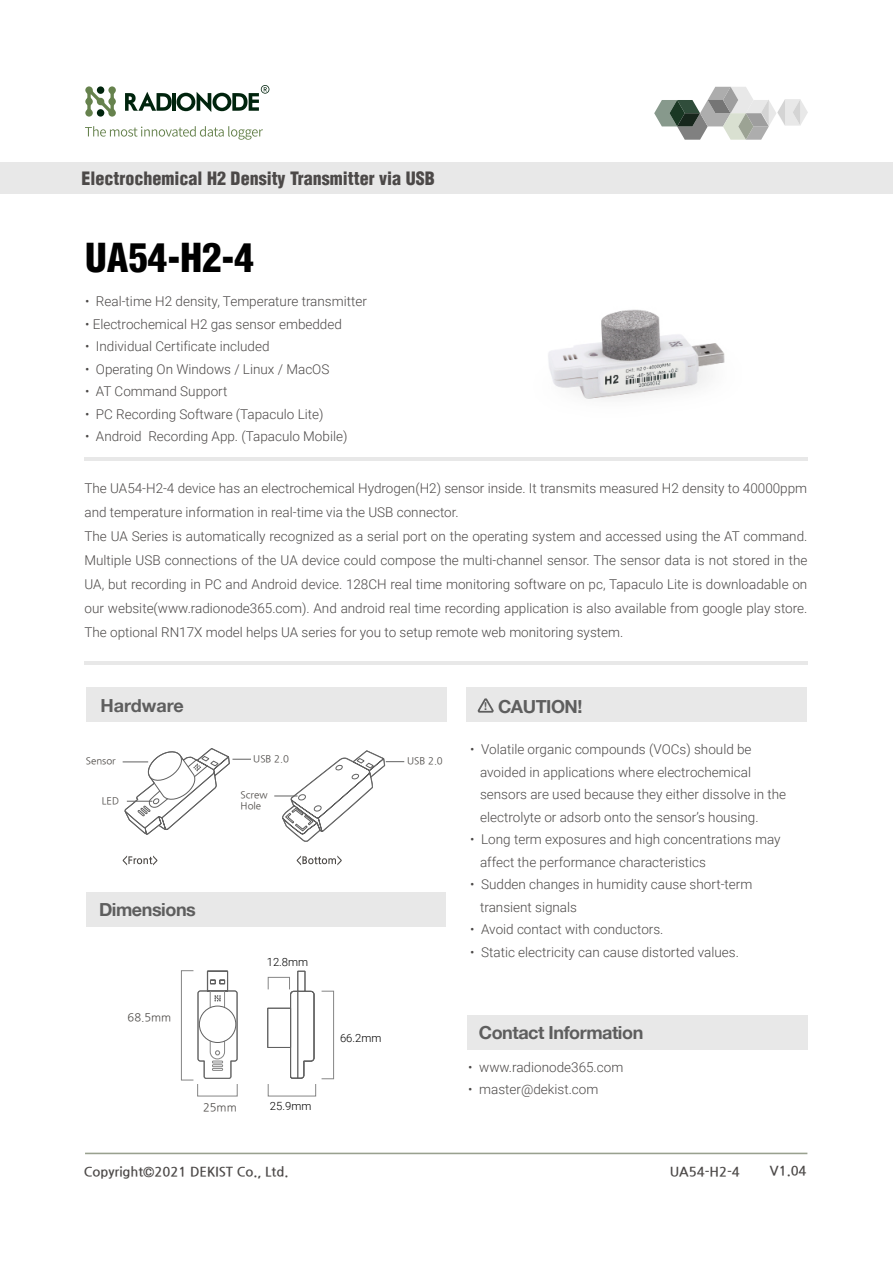
<style>
.page{position:relative;width:893px;height:1263px;background:#fff}
.page>*{position:absolute;margin:0;border:0;box-sizing:border-box;transform-origin:0 0}
.t1{font:900 condensed 39px "Helvetica";color:#000}
.t2{font:900 condensed 18px "Helvetica";color:#4c4948}
.t3{font:700 18px "Helvetica 75";letter-spacing:-.025em;color:#5e5e5e}
.t4{font:700 18px "Helvetica 75";color:#5e5e5e}
.t5{font:300 13.5px/24px "Roboto";color:#4c4948}
.t6{font:700 13.2px "Nanum Gothic";color:#4c4948}
.t7{font:300 11.25px "Roboto";color:#000}
.t8{font:11.1px "Nanum Gothic";color:#4d4a47}
.t9{font:9.75px/11.7px "Nanum Gothic";color:#4d4a47}
.s1{font-size:10.8px}
</style>
<div class="page">
<div style="left:0;top:163px;width:893px;height:31px;background:#e8e8e8"></div>
<svg style="left:85px;top:126px;width:178px;height:14px"></svg>
<svg style="left:85px;top:86px;width:31px;height:31px"></svg>
<svg style="left:125px;top:85px;width:144px;height:27px"></svg>
<svg style="left:654px;top:87px;width:154px;height:53px"></svg>
<hr style="left:85px;top:1153px;width:722px;height:1px;background:#99a18f">
<hr style="left:85px;top:458px;width:723px;height:3px;background:#e8e8e8">
<hr style="left:85px;top:661px;width:723px;height:3px;background:#e8e8e8">
<img style="left:548px;top:309px;width:177px;height:91px">
<div style="left:86px;top:687px;width:360px;height:35px;background:#e8e8e8"></div>
<div style="left:467px;top:1015px;width:340px;height:34px;background:#e8e8e8"></div>
<div style="left:467px;top:687px;width:340px;height:35px;background:#e8e8e8"></div>
<svg style="left:477px;top:698px;width:17px;height:15px"></svg>
<div style="left:86px;top:892px;width:360px;height:34px;background:#e8e8e8"></div>
<div style="left:321px;top:991px;width:13px;height:88px;border:1px solid #858585"></div>
<svg style="left:181px;top:970px;width:135px;height:126px"></svg>
<div style="left:199px;top:1006px;width:37px;height:36px;background:#fff;border-radius:50%"></div>
<div style="left:199px;top:1005px;width:37px;height:38px;border:1px solid #616161;border-radius:50%"></div>
<svg style="left:123px;top:855px;width:34px;height:10px"></svg>
<svg style="left:123px;top:748px;width:128px;height:86px"></svg>
<svg style="left:297px;top:855px;width:45px;height:10px"></svg>
<svg style="left:274px;top:750px;width:130px;height:92px"></svg>
<h2 class="t2" style="left:82px;top:167px;width:355px">Electrochemical H2 Density Transmitter via USB</h2>
<h1 class="t1" style="left:85px;top:233px;width:171px">UA54-H2-4</h1>
<p class="t5" style="left:85px;top:289px;width:283px">• Real-time H2 density, Temperature transmitter</p>
<p class="t5" style="left:85px;top:311px;width:258px">• Electrochemical H2 gas sensor embedded</p>
<p class="t5" style="left:85px;top:334px;width:186px">• Individual Certificate included</p>
<p class="t5" style="left:85px;top:356px;width:246px">• Operating On Windows / Linux / MacOS</p>
<p class="t5" style="left:85px;top:379px;width:144px">• AT Command Support</p>
<p class="t5" style="left:85px;top:401px;width:240px">• PC Recording Software (Tapaculo Lite)</p>
<p class="t5" style="left:85px;top:424px;width:264px">• Android Recording App. (Tapaculo Mobile)</p>
<p class="t5" style="left:85px;top:475px;width:724px">The UA54-H2-4 device has an electrochemical Hydrogen(H2) sensor inside. It transmits measured H2 density to 40000ppm and temperature information in real-time via the USB connector.<br>The UA Series is automatically recognized as a serial port on the operating system and accessed using the AT command.<br>Multiple USB connections of the UA device could compose the multi-channel sensor. The sensor data is not stored in the UA, but recording in PC and Android device. 128CH real time monitoring software on pc, Tapaculo Lite is downloadable on our website(www.radionode365.com). And android real time recording application is also available from google play store.<br>The optional RN17X model helps UA series for you to setup remote web monitoring system.</p>
<h2 class="t4" style="left:100px;top:694px;width:85px">Hardware</h2>
<p class="t9" style="left:253px;top:753px;width:37px">USB 2.0</p>
<p class="t9" style="left:86px;top:756px;width:31px">Sensor</p>
<p class="t9" style="left:407px;top:755px;width:37px">USB 2.0</p>
<p class="t9" style="left:241px;top:789px;width:28px">Screw<br>Hole</p>
<p class="t9" style="left:102px;top:795px;width:19px">LED</p>
<h2 class="t3" style="left:99px;top:899px;width:98px">Dimensions</h2>
<p class="t8" style="left:128px;top:1012px;width:45px">68.5mm</p>
<p class="t8" style="left:203px;top:1102px;width:35px">25mm</p>
<p class="t7" style="left:267px;top:954px;width:43px">12.8mm</p>
<p class="t7" style="left:270px;top:1098px;width:43px">25.9mm</p>
<p class="t7" style="left:340px;top:1030px;width:43px">66.2mm</p>
<h2 class="t3" style="left:484px;top:695px;width:100px"><span class="s1">!</span> CAUTION!</h2>
<p class="t5" style="left:480px;top:738px;width:308px;line-height:22.5px;text-indent:-10px">• Volatile organic compounds (VOCs) should be avoided in applications where electrochemical sensors are used because they either dissolve in the electrolyte or adsorb onto the sensor’s housing.</p>
<p class="t5" style="left:480px;top:828px;width:302px;line-height:22.5px;text-indent:-10px">• Long term exposures and high concentrations may affect the performance characteristics</p>
<p class="t5" style="left:480px;top:873px;width:274px;line-height:22.5px;text-indent:-10px">• Sudden changes in humidity cause short-term transient signals</p>
<p class="t5" style="left:470px;top:917px;width:195px">• Avoid contact with conductors.</p>
<p class="t5" style="left:470px;top:939px;width:270px">• Static electricity can cause distorted values.</p>
<h2 class="t3" style="left:479px;top:1022px;width:166px">Contact Information</h2>
<p class="t5" style="left:468px;top:1055px;width:157px">• www.radionode365.com</p>
<p class="t5" style="left:468px;top:1077px;width:132px">• master@dekist.com</p>
<p class="t6" style="left:84px;top:1165px;width:206px">Copyright©2021 DEKIST Co., Ltd.</p>
<p class="t6" style="left:670px;top:1165px;width:72px">UA54-H2-4</p>
<p class="t6" style="left:770px;top:1164px;width:38px">V1.04</p>
</div>
